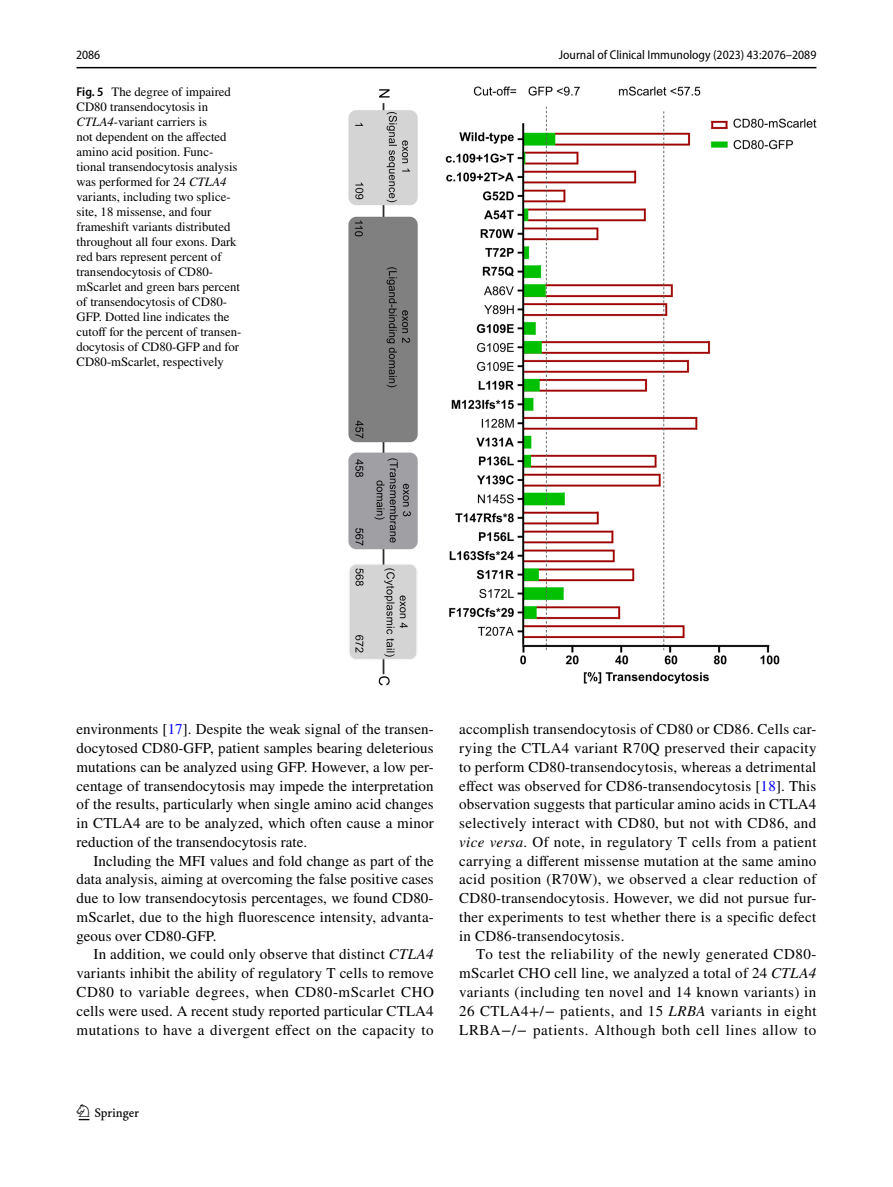
<style>
.page{position:relative;width:893px;height:1187px;background:#fff}
.page>*{position:absolute;margin:0;border:0;box-sizing:border-box;transform-origin:0 0}
.t1{font:22.5px "Springnew Regular 2";color:#000}
.t2{font:15px/18.8px "STIX";letter-spacing:.015em;color:#000;text-align:justify}
.t3{font:12.75px/15px "STIX";color:#000}
.t4{font:semi-condensed 12.75px "Myriad Pro";color:#000}
.s1{font-family:"Myriad Pro";font-weight:600;font-stretch:semi-condensed}
.s2{font-style:italic}
.s3{color:#00f}
</style>
<div class="page">
<hr style="left:77px;top:67px;width:739px;height:1px;background:#000">
<img style="left:349px;top:87px;width:467px;height:598px">
<p class="t4" style="left:76px;top:48px;width:26px">2086</p>
<p class="t3" style="left:77px;top:85px;width:166px"><span class="s1">Fig. 5</span> The degree of impaired<br>CD80 transendocytosis in<br><span class="s2">CTLA4</span>-variant carriers is<br>not dependent on the affected amino acid position. Func&shy;tional transendocytosis analysis was performed for 24 <span class="s2">CTLA4 </span>variants, including two splice&shy;site, 18 missense, and four frameshift variants distributed throughout all four exons. Dark red bars represent percent of transendocytosis of CD80- mScarlet and green bars percent of transendocytosis of CD80-<br>GFP. Dotted line indicates the cutoff for the percent of transen&shy;docytosis of CD80-GFP and for<br>CD80-mScarlet, respectively</p>
<p class="t4" style="left:559px;top:48px;width:259px">Journal of Clinical Immunology (2023) 43:2076–2089</p>
<p class="t2" style="left:77px;top:721px;width:359px">environments [<span class="s3">17</span>]. Despite the weak signal of the transen&shy;docytosed CD80-GFP, patient samples bearing deleterious mutations can be analyzed using GFP. However, a low per&shy;centage of transendocytosis may impede the interpretation of the results, particularly when single amino acid changes in CTLA4 are to be analyzed, which often cause a minor reduction of the transendocytosis rate.</p>
<p class="t2" style="left:77px;top:852px;width:359px;text-indent:17px">Including the MFI values and fold change as part of the data analysis, aiming at overcoming the false positive cases due to low transendocytosis percentages, we found CD80- mScarlet, due to the high fluorescence intensity, advanta&shy;geous over CD80-GFP.</p>
<p class="t2" style="left:77px;top:946px;width:359px;text-indent:17px">In addition, we could only observe that distinct <span class="s2">CTLA4 </span>variants inhibit the ability of regulatory T cells to remove CD80 to variable degrees, when CD80-mScarlet CHO cells were used. A recent study reported particular CTLA4 mutations to have a divergent effect on the capacity to</p>
<p class="t2" style="left:459px;top:721px;width:359px">accomplish transendocytosis of CD80 or CD86. Cells car&shy;rying the CTLA4 variant R70Q preserved their capacity to perform CD80-transendocytosis, whereas a detrimental effect was observed for CD86-transendocytosis [<span class="s3">18</span>]. This observation suggests that particular amino acids in CTLA4 selectively interact with CD80, but not with CD86, and <span class="s2">vice versa</span>. Of note, in regulatory T cells from a patient carrying a different missense mutation at the same amino acid position (R70W), we observed a clear reduction of CD80-transendocytosis. However, we did not pursue fur&shy;ther experiments to test whether there is a specific defect in CD86-transendocytosis.</p>
<p class="t2" style="left:459px;top:946px;width:359px;text-indent:17px">To test the reliability of the newly generated CD80- mScarlet CHO cell line, we analyzed a total of 24 <span class="s2">CTLA4 </span>variants (including ten novel and 14 known variants) in 26 CTLA4+/− patients, and 15 <span class="s2">LRBA</span> variants in eight LRBA−/− patients. Although both cell lines allow to</p>
<h1 class="t1" style="left:79px;top:1104px;width:62px">1 3</h1>
</div>
